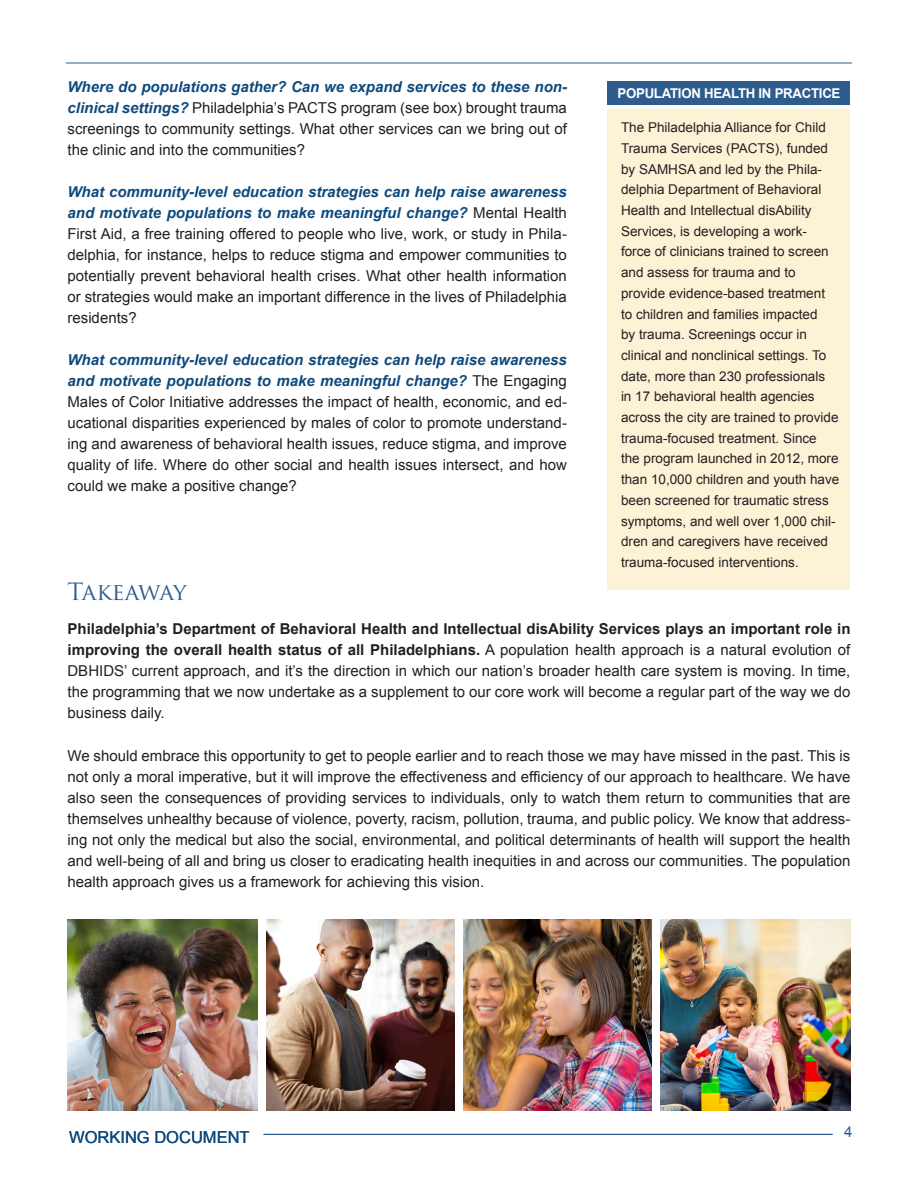
<style>
.page{position:relative;width:918px;height:1188px;background:#fff}
.page>*{position:absolute;margin:0;border:0;box-sizing:border-box;transform-origin:0 0}
.Heading_1{font:23.25px "Trajan Pro";letter-spacing:-.04em;color:#2e5c8c}
.t1{font:16.5px "Arial";color:#0e4a7d}
.text{font:15px/21px "Arial";color:#231f20;text-align:justify}
.t2{font:15px "Arial";color:#2e5c8c}
.in_practice{font:13.5px/20.7px "Arial";color:#231f20}
.t3{font:700 13.5px "Arial";letter-spacing:-.02em;color:#fff}
.s1{font-weight:700;font-style:italic;color:#0e4a7d}
.s2{font-weight:700}
</style>
<div class="page">
<hr style="left:264px;top:1134px;width:568px;height:1px;background:#2e5c8c">
<hr style="left:66px;top:63px;width:786px;height:1px;background:#2e5c8c">
<img style="left:266px;top:919px;width:189px;height:192px">
<img style="left:463px;top:919px;width:189px;height:192px">
<img style="left:660px;top:919px;width:190px;height:192px">
<img style="left:68px;top:919px;width:190px;height:192px">
<div style="left:608px;top:81px;width:242px;height:23px;background:#2e5c8c"></div>
<div style="left:608px;top:109px;width:242px;height:480px;background:#fcf3d7"></div>
<p class="text" style="left:68px;top:76px;width:501px"><span class="s1">Where do populations gather? Can we expand services to these non&shy;clinical settings?</span> Philadelphia’s PACTS program (see box) brought trauma screenings to community settings. What other services can we bring out of the clinic and into the communities?</p>
<p class="text" style="left:68px;top:181px;width:501px"><span class="s1">What community-level education strategies can help raise awareness and motivate populations to make meaningful change?</span> Mental Health First Aid, a free training offered to people who live, work, or study in Phila&shy;delphia, for instance, helps to reduce stigma and empower communities to potentially prevent behavioral health crises. What other health information or strategies would make an important difference in the lives of Philadelphia residents?</p>
<p class="text" style="left:68px;top:349px;width:501px"><span class="s1">What community-level education strategies can help raise awareness and motivate populations to make meaningful change?</span> The Engaging Males of Color Initiative addresses the impact of health, economic, and ed&shy;ucational disparities experienced by males of color to promote understand&shy;ing and awareness of behavioral health issues, reduce stigma, and improve quality of life. Where do other social and health issues intersect, and how could we make a positive change?</p>
<p class="t3" style="left:618px;top:84px;width:224px">POPULATION HEALTH IN PRACTICE</p>
<p class="in_practice" style="left:621px;top:117px;width:220px">The Philadelphia Alliance for Child Trauma Services (PACTS), funded by SAMHSA and led by the Phila&shy;delphia Department of Behavioral Health and Intellectual disAbility Services, is developing a work&shy;force of clinicians trained to screen and assess for trauma and to provide evidence-based treatment to children and families impacted<br>by trauma. Screenings occur in clinical and nonclinical settings. To date, more than 230 professionals<br>in 17 behavioral health agencies across the city are trained to provide trauma-focused treatment. Since<br>the program launched in 2012, more than 10,000 children and youth have been screened for traumatic stress symptoms, and well over 1,000 chil&shy;dren and caregivers have received trauma-focused interventions.</p>
<p class="Heading_1" style="left:68px;top:577px;width:120px">Takeaway</p>
<p class="text" style="left:68px;top:619px;width:785px"><span class="s2">Philadelphia’s Department of Behavioral Health and Intellectual disAbility Services plays an important role in improving the overall health status of all Philadelphians.</span> A population health approach is a natural evolution of DBHIDS’ current approach, and it’s the direction in which our nation’s broader health care system is moving. In time, the programming that we now undertake as a supplement to our core work will become a regular part of the way we do business daily.</p>
<p class="text" style="left:68px;top:745px;width:785px">We should embrace this opportunity to get to people earlier and to reach those we may have missed in the past. This is not only a moral imperative, but it will improve the effectiveness and efficiency of our approach to healthcare. We have also seen the consequences of providing services to individuals, only to watch them return to communities that are themselves unhealthy because of violence, poverty, racism, pollution, trauma, and public policy. We know that address&shy;ing not only the medical but also the social, environmental, and political determinants of health will support the health and well-being of all and bring us closer to eradicating health inequities in and across our communities. The population health approach gives us a framework for achieving this vision.</p>
<p class="t1" style="left:69px;top:1126px;width:182px">WORKING DOCUMENT</p>
<p class="t2" style="left:844px;top:1122px;width:10px">4</p>
</div>
